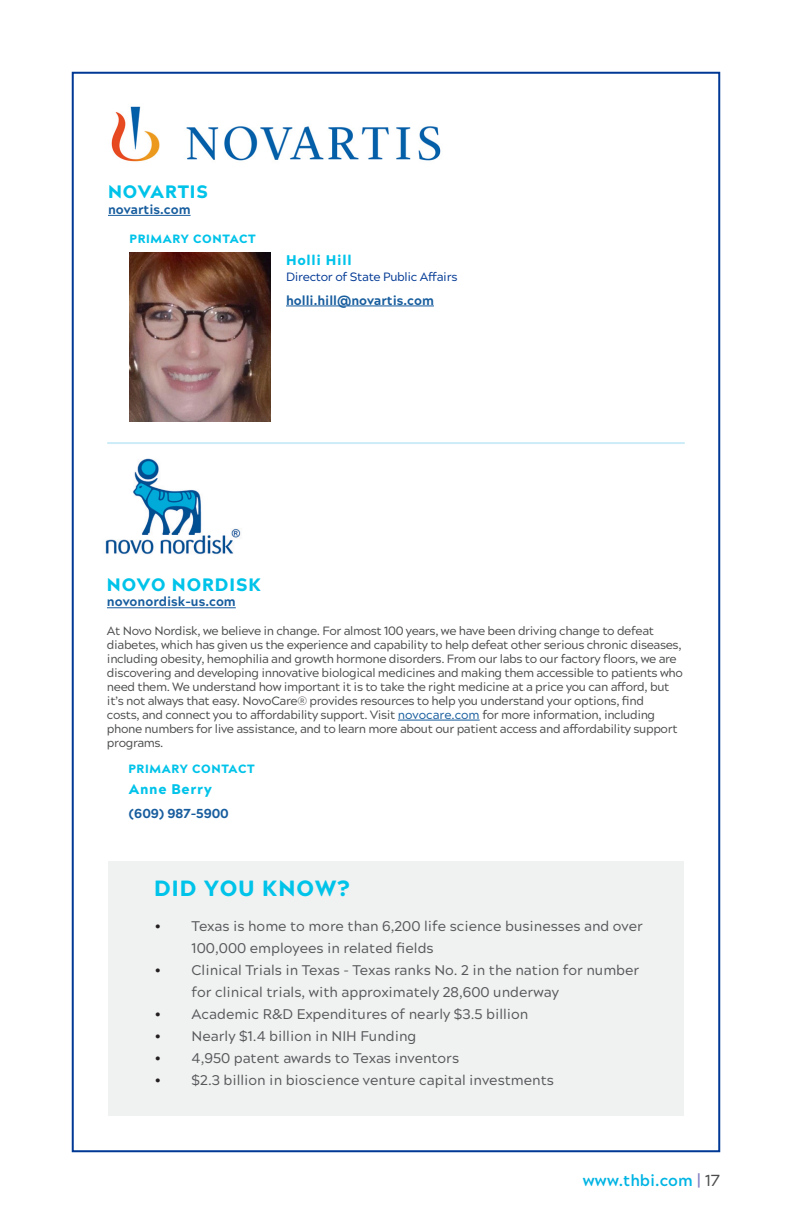
<style>
.page{position:relative;width:792px;height:1224px;background:#fff}
.page>*{position:absolute;margin:0;border:0;box-sizing:border-box;transform-origin:0 0}
.t1{font:900 22px "Acherus Grotesque";letter-spacing:.05em;color:#00c3e9}
.t2{font:900 18px "Acherus Grotesque";letter-spacing:.05em;color:#00c3e9}
.t3{font:700 16px "Acherus Grotesque";color:#00b4e3}
.t4{font:14px/22px "Acherus Grotesque";color:#57585a}
.t5{font:900 14px "Acherus Grotesque";letter-spacing:.05em;color:#00c3e9}
.t6{font:800 13px "Acherus Grotesque";color:#175d9e}
.t7{font:12px/14px "Acherus Grotesque";letter-spacing:-.03em;color:#4b4c4d}
.t8{font:900 12px "Acherus Grotesque";letter-spacing:.05em;color:#00c3e9}
.t9{font:12px "Acherus Grotesque";letter-spacing:-.025em;color:#003894}
.s1{color:#175d9e}
.s2{font-family:"Times";color:#231f20}
.s3{color:#8782c4}
.s4{font-weight:400;color:#4b4c4d}
</style>
<div class="page">
<hr style="left:108px;top:215px;width:83px;height:1px;background:#175d9e">
<hr style="left:286px;top:306px;width:148px;height:1px;background:#175d9e">
<img style="left:130px;top:253px;width:140px;height:169px">
<img style="left:111px;top:106px;width:330px;height:56px">
<img style="left:105px;top:458px;width:136px;height:97px">
<hr style="left:107px;top:607px;width:129px;height:1px;background:#175d9e">
<hr style="left:398px;top:720px;width:82px;height:1px;background:#175d9e">
<div style="left:108px;top:861px;width:576px;height:255px;background:#f0f1f1"></div>
<hr style="left:107px;top:442px;width:578px;height:2px;background:#ccecf8">
<p class="t2" style="left:108px;top:177px;width:102px">NOVARTIS</p>
<p class="t6" style="left:108px;top:198px;width:84px">novartis.com</p>
<p class="t8" style="left:130px;top:229px;width:128px">PRIMARY CONTACT</p>
<p class="t5" style="left:286px;top:248px;width:67px">Holli Hill</p>
<p class="t9" style="left:286px;top:266px;width:173px">Director of State Public Affairs</p>
<p class="t6" style="left:286px;top:289px;width:149px">holli.hill@novartis.com</p>
<p class="t2" style="left:107px;top:569px;width:155px">NOVO NORDISK</p>
<p class="t6" style="left:107px;top:591px;width:130px">novonordisk-us.com</p>
<p class="t7" style="left:107px;top:623px;width:577px">At Novo Nordisk, we believe in change. For almost 100 years, we have been driving change to defeat diabetes, which has given us the experience and capability to help defeat other serious chronic diseases, including obesity, hemophilia and growth hormone disorders. From our labs to our factory floors, we are discovering and developing innovative biological medicines and making them accessible to patients who need them. We understand how important it is to take the right medicine at a price you can afford, but</p>
<p class="t7" style="left:107px;top:693px;width:572px">it’s not always that easy. NovoCare® provides resources to help you understand your options, fi nd costs, and connect you to affordability support. Visit <span class="s1">novocare.com</span> for more information, including phone numbers for live assistance, and to learn more about our patient access and affordability support programs.</p>
<p class="t8" style="left:129px;top:758px;width:128px">PRIMARY CONTACT</p>
<p class="t5" style="left:129px;top:777px;width:84px">Anne Berry</p>
<p class="t6" style="left:129px;top:802px;width:101px">(609) 987-5900</p>
<p class="t1" style="left:154px;top:869px;width:197px">DID YOU KNOW?</p>
<p class="t4" style="left:192px;top:914px;width:453px;text-indent:-36px"><span class="s2">•</span> Texas is home to more than 6,200 life science businesses and over<br>100,000 employees in related fields</p>
<p class="t4" style="left:192px;top:958px;width:449px;text-indent:-36px"><span class="s2">•</span> Clinical Trials in Texas - Texas ranks No. 2 in the nation for number for clinical trials, with approximately 28,600 underway</p>
<p class="t4" style="left:156px;top:1002px;width:374px"><span class="s2">•</span> Academic R&amp;D Expenditures of nearly $3.5 billion</p>
<p class="t4" style="left:156px;top:1024px;width:262px"><span class="s2">•</span> Nearly $1.4 billion in NIH Funding</p>
<p class="t4" style="left:156px;top:1046px;width:305px"><span class="s2">•</span> 4,950 patent awards to Texas inventors</p>
<p class="t4" style="left:156px;top:1068px;width:400px"><span class="s2">•</span> $2.3 billion in bioscience venture capital investments</p>
<h3 class="t3" style="left:583px;top:1167px;width:139px">www.thbi.com <span class="s3">|</span> <span class="s4">17</span></h3>
</div>
